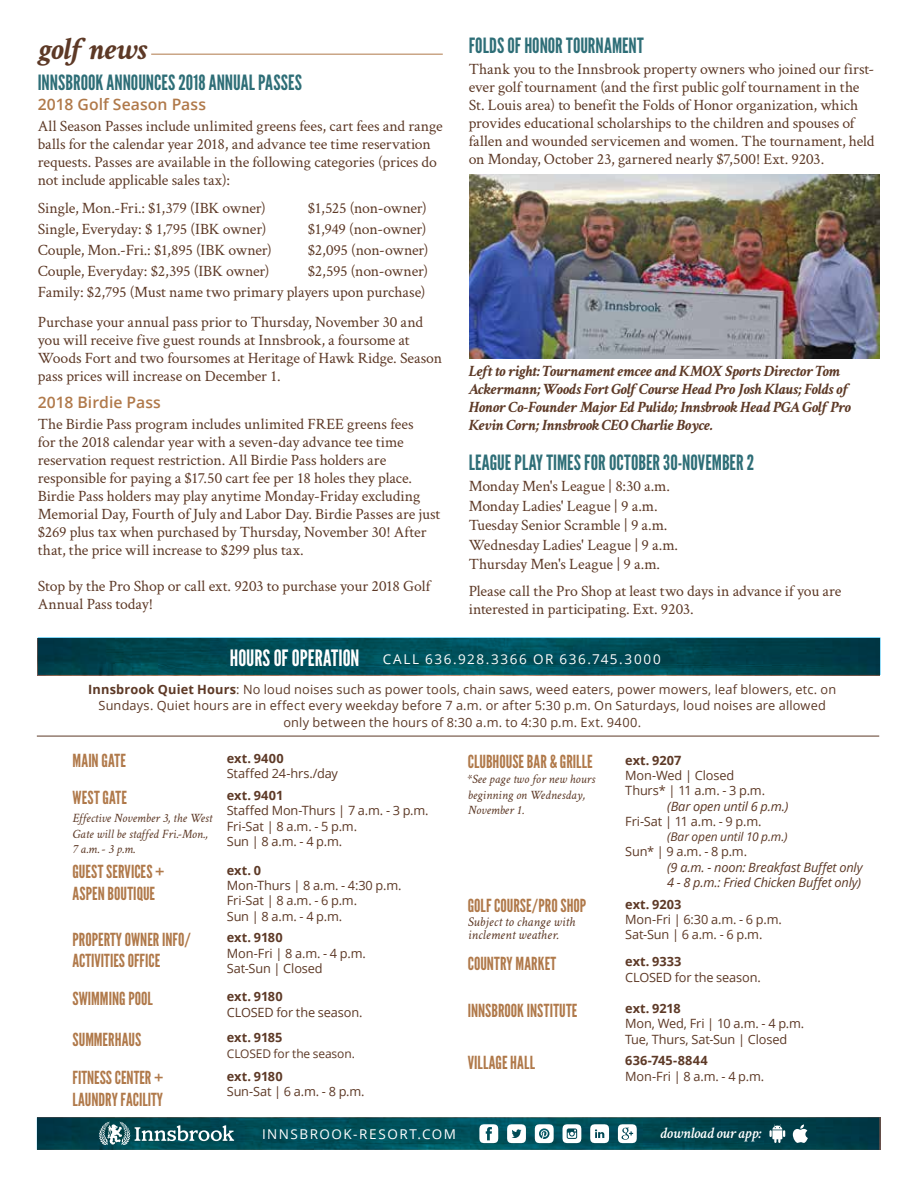
<style>
.page{position:relative;width:918px;height:1188px;background:#fff}
.page>*{position:absolute;margin:0;border:0;box-sizing:border-box;transform-origin:0 0}
.t1{font:italic 700 31.5px "Crimson";letter-spacing:-.01em;color:#5d3926}
.t2{font:21px "League Gothic";color:#2e6e77}
.t3{font:18px/21.6px "League Gothic";color:#b0794a}
.t4{font:15.75px/18px "Crimson";letter-spacing:-.005em;color:#5d3926}
.t5{font:italic 700 15.75px/18px "Crimson";letter-spacing:-.01em;color:#5d3926}
.t6{font:600 15.75px "Open Sans";letter-spacing:.005em;color:#b0794a}
.t7{font:italic 600 15.75px "Crimson";letter-spacing:-.01em;color:#fff}
.t8{font:13.5px "Open Sans";letter-spacing:.115em;color:#fff}
.t9{font:italic 13.5px/13.5px "Crimson";letter-spacing:.01em;color:#5d3926}
.t10{font:12.75px/15.3px "Open Sans";letter-spacing:-.01em;color:#5d3926}
.t11{font:12.75px/16.5px "Open Sans";letter-spacing:.01em;color:#5d3926;text-align:center}
.t12{font:italic 12.75px/15.5px "Crimson";color:#5d3926}
.t13{font:700 12.75px "Open Sans";letter-spacing:.005em;color:#5d3926}
.t14{font:italic 12.75px/15.3px "Open Sans";letter-spacing:-.015em;color:#5d3926}
.t15{font:italic 12px "Open Sans";letter-spacing:-.01em;color:#5d3926}
.t16{font:12px "Open Sans";letter-spacing:-.01em;color:#5d3926}
.s1{font-family:"League Gothic";font-size:22.5px}
.s2{font-weight:700}
</style>
<div class="page">
<img style="left:37px;top:638px;width:843px;height:38px">
<svg style="left:38px;top:638px;width:842px;height:37px;background:#004a54"></svg>
<hr style="left:151px;top:54px;width:292px;height:1px;background:#b0794a">
<svg style="left:37px;top:1117px;width:842px;height:33px;background:#1d5c65"></svg>
<hr style="left:37px;top:736px;width:842px;height:1px;background:#5d3926">
<img style="left:470px;top:175px;width:409px;height:183px">
<h1 class="t1" style="left:38px;top:30px;width:111px">golf news</h1>
<h2 class="t2" style="left:38px;top:70px;width:266px">INNSBROOK ANNOUNCES 2018 ANNUAL PASSES</h2>
<p class="t6" style="left:38px;top:93px;width:170px">2018 Golf Season Pass</p>
<p class="t4" style="left:38px;top:116px;width:407px">All Season Passes include unlimited greens fees, cart fees and range balls for the calendar year 2018, and advance tee time reservation requests. Passes are available in the following categories (prices do not include applicable sales tax):</p>
<p class="t4" style="left:38px;top:199px;width:230px">Single, Mon.-Fri.: $1,379 (IBK owner)</p>
<p class="t4" style="left:308px;top:199px;width:121px">$1,525 (non-owner)</p>
<p class="t4" style="left:38px;top:220px;width:230px">Single, Everyday: $ 1,795 (IBK owner)</p>
<p class="t4" style="left:308px;top:220px;width:120px">$1,949 (non-owner)</p>
<p class="t4" style="left:38px;top:241px;width:235px">Couple, Mon.-Fri.: $1,895 (IBK owner)</p>
<p class="t4" style="left:308px;top:241px;width:122px">$2,095 (non-owner)</p>
<p class="t4" style="left:38px;top:262px;width:233px">Couple, Everyday: $2,395 (IBK owner)</p>
<p class="t4" style="left:38px;top:260px;width:392px;line-height:21px;text-align:right">$2,595 (non-owner)<br>Family: $2,795 (Must name two primary players upon purchase)</p>
<p class="t4" style="left:38px;top:313px;width:406px">Purchase your annual pass prior to Thursday, November 30 and you will receive five guest rounds at Innsbrook, a foursome at Woods Fort and two foursomes at Heritage of Hawk Ridge. Season pass prices will increase on December 1.</p>
<p class="t6" style="left:38px;top:392px;width:125px">2018 Birdie Pass</p>
<p class="t4" style="left:38px;top:415px;width:404px">The Birdie Pass program includes unlimited FREE greens fees<br>for the 2018 calendar year with a seven-day advance tee time reservation request restriction. All Birdie Pass holders are responsible for paying a $17.50 cart fee per 18 holes they place.<br>Birdie Pass holders may play anytime Monday-Friday excluding Memorial Day, Fourth of July and Labor Day. Birdie Passes are just $269 plus tax when purchased by Thursday, November 30! After that, the price will increase to $299 plus tax.</p>
<p class="t4" style="left:38px;top:577px;width:394px">Stop by the Pro Shop or call ext. 9203 to purchase your 2018 Golf<br>Annual Pass today!</p>
<h2 class="t2" style="left:469px;top:33px;width:177px">FOLDS OF HONOR TOURNAMENT</h2>
<p class="t4" style="left:469px;top:60px;width:407px">Thank you to the Innsbrook property owners who joined our first&shy;ever golf tournament (and the first public golf tournament in the St. Louis area) to benefit the Folds of Honor organization, which provides educational scholarships to the children and spouses of fallen and wounded servicemen and women. The tournament, held on Monday, October 23, garnered nearly $7,500! Ext. 9203.</p>
<p class="t5" style="left:469px;top:362px;width:384px">Left to right: Tournament emcee and KMOX Sports Director Tom Ackermann; Woods Fort Golf Course Head Pro Josh Klaus; Folds of Honor Co-Founder Major Ed Pulido; Innsbrook Head PGA Golf Pro Kevin Corn; Innsbrook CEO Charlie Boyce.</p>
<h2 class="t2" style="left:469px;top:450px;width:287px">LEAGUE PLAY TIMES FOR OCTOBER 30-NOVEMBER 2</h2>
<p class="t4" style="left:469px;top:476px;width:211px;line-height:19.5px">Monday Men's League | 8:30 a.m.<br>Monday Ladies' League | 9 a.m.<br>Tuesday Senior Scramble | 9 a.m.<br>Wednesday Ladies' League | 9 a.m.<br>Thursday Men's League | 9 a.m.</p>
<p class="t4" style="left:469px;top:582px;width:374px">Please call the Pro Shop at least two days in advance if you are interested in participating. Ext. 9203.</p>
<p class="t8" style="left:230px;top:650px;width:433px"><span class="s1">HOURS OF OPERATION</span> CALL 636.928.3366 OR 636.745.3000</p>
<p class="t11" style="left:88px;top:680px;width:750px"><span class="s2">Innsbrook Quiet Hours</span>: No loud noises such as power tools, chain saws, weed eaters, power mowers, leaf blowers, etc. on<br>Sundays. Quiet hours are in effect every weekday before 7 a.m. or after 5:30 p.m. On Saturdays, loud noises are allowed only between the hours of 8:30 a.m. to 4:30 p.m. Ext. 9400.</p>
<p class="t3" style="left:73px;top:749px;width:55px">MAIN GATE</p>
<p class="t13" style="left:227px;top:749px;width:58px">ext. 9400</p>
<p class="t10" style="left:227px;top:766px;width:113px">Staffed 24-hrs./day</p>
<p class="t3" style="left:73px;top:786px;width:56px">WEST GATE</p>
<p class="t12" style="left:73px;top:810px;width:141px">Effective November 3, the West<br>Gate will be staffed Fri.-Mon.,<br>7 a.m. - 3 p.m.</p>
<p class="t13" style="left:227px;top:786px;width:58px">ext. 9401</p>
<p class="t10" style="left:227px;top:803px;width:203px">Staffed Mon-Thurs | 7 a.m. - 3 p.m.<br>Fri-Sat | 8 a.m. - 5 p.m.<br>Sun | 8 a.m. - 4 p.m.</p>
<p class="t3" style="left:73px;top:861px;width:94px">GUEST SERVICES +<br>ASPEN BOUTIQUE</p>
<p class="t13" style="left:227px;top:861px;width:36px">ext. 0</p>
<p class="t10" style="left:227px;top:877px;width:176px">Mon-Thurs | 8 a.m. - 4:30 p.m.<br>Fri-Sat | 8 a.m. - 6 p.m.<br>Sun | 8 a.m. - 4 p.m.</p>
<p class="t3" style="left:73px;top:929px;width:120px">PROPERTY OWNER INFO/<br>ACTIVITIES OFFICE</p>
<p class="t13" style="left:227px;top:929px;width:57px">ext. 9180</p>
<p class="t10" style="left:227px;top:945px;width:140px">Mon-Fri | 8 a.m. - 4 p.m.<br>Sat-Sun | Closed</p>
<p class="t3" style="left:73px;top:988px;width:82px">SWIMMING POOL</p>
<p class="t13" style="left:227px;top:988px;width:57px">ext. 9180</p>
<p class="t10" style="left:227px;top:1004px;width:137px">CLOSED for the season.</p>
<p class="t3" style="left:73px;top:1029px;width:70px">SUMMERHAUS</p>
<p class="t13" style="left:227px;top:1029px;width:57px">ext. 9185</p>
<p class="t16" style="left:227px;top:1045px;width:130px">CLOSED for the season.</p>
<p class="t3" style="left:73px;top:1067px;width:92px">FITNESS CENTER +<br>LAUNDRY FACILITY</p>
<p class="t13" style="left:227px;top:1067px;width:57px">ext. 9180</p>
<p class="t11" style="left:227px;top:1083px;width:139px">Sun-Sat | 6 a.m. - 8 p.m.</p>
<p class="t3" style="left:468px;top:751px;width:126px">CLUBHOUSE BAR &amp; GRILLE</p>
<p class="t12" style="left:468px;top:772px;width:129px">*See page two for new hours beginning on Wednesday,<br>November 1.</p>
<p class="t3" style="left:468px;top:895px;width:120px">GOLF COURSE/PRO SHOP</p>
<p class="t9" style="left:468px;top:915px;width:109px">Subject to change with inclement weather.</p>
<p class="t13" style="left:625px;top:751px;width:58px">ext. 9207</p>
<p class="t10" style="left:625px;top:767px;width:141px">Mon-Wed | Closed<br>Thurs* | 11 a.m. - 3 p.m.</p>
<p class="t14" style="left:667px;top:798px;width:123px">(Bar open until 6 p.m.)</p>
<p class="t11" style="left:625px;top:813px;width:138px">Fri-Sat | 11 a.m. - 9 p.m.</p>
<p class="t15" style="left:667px;top:829px;width:122px">(Bar open until 10 p.m.)</p>
<p class="t11" style="left:625px;top:843px;width:123px">Sun* | 9 a.m. - 8 p.m.</p>
<p class="t14" style="left:667px;top:859px;width:197px">(9 a.m. - noon: Breakfast Buffet only<br>4 - 8 p.m.: Fried Chicken Buffet only)</p>
<p class="t13" style="left:625px;top:895px;width:58px">ext. 9203</p>
<p class="t10" style="left:625px;top:912px;width:158px">Mon-Fri | 6:30 a.m. - 6 p.m.<br>Sat-Sun | 6 a.m. - 6 p.m.</p>
<p class="t3" style="left:468px;top:953px;width:90px">COUNTRY MARKET</p>
<p class="t13" style="left:625px;top:953px;width:58px">ext. 9333</p>
<p class="t10" style="left:625px;top:969px;width:137px">CLOSED for the season.</p>
<p class="t3" style="left:468px;top:999px;width:111px">INNSBROOK INSTITUTE</p>
<p class="t13" style="left:625px;top:999px;width:57px">ext. 9218</p>
<p class="t10" style="left:625px;top:1016px;width:181px">Mon, Wed, Fri | 10 a.m. - 4 p.m.<br>Tue, Thurs, Sat-Sun | Closed</p>
<p class="t3" style="left:468px;top:1052px;width:69px">VILLAGE HALL</p>
<p class="t13" style="left:625px;top:1052px;width:84px">636-745-8844</p>
<p class="t11" style="left:625px;top:1068px;width:140px">Mon-Fri | 8 a.m. - 4 p.m.</p>
<p class="t8" style="left:262px;top:1125px;width:196px">INNSBROOK-RESORT.COM</p>
<p class="t7" style="left:660px;top:1122px;width:103px">download our app:</p>
</div>
